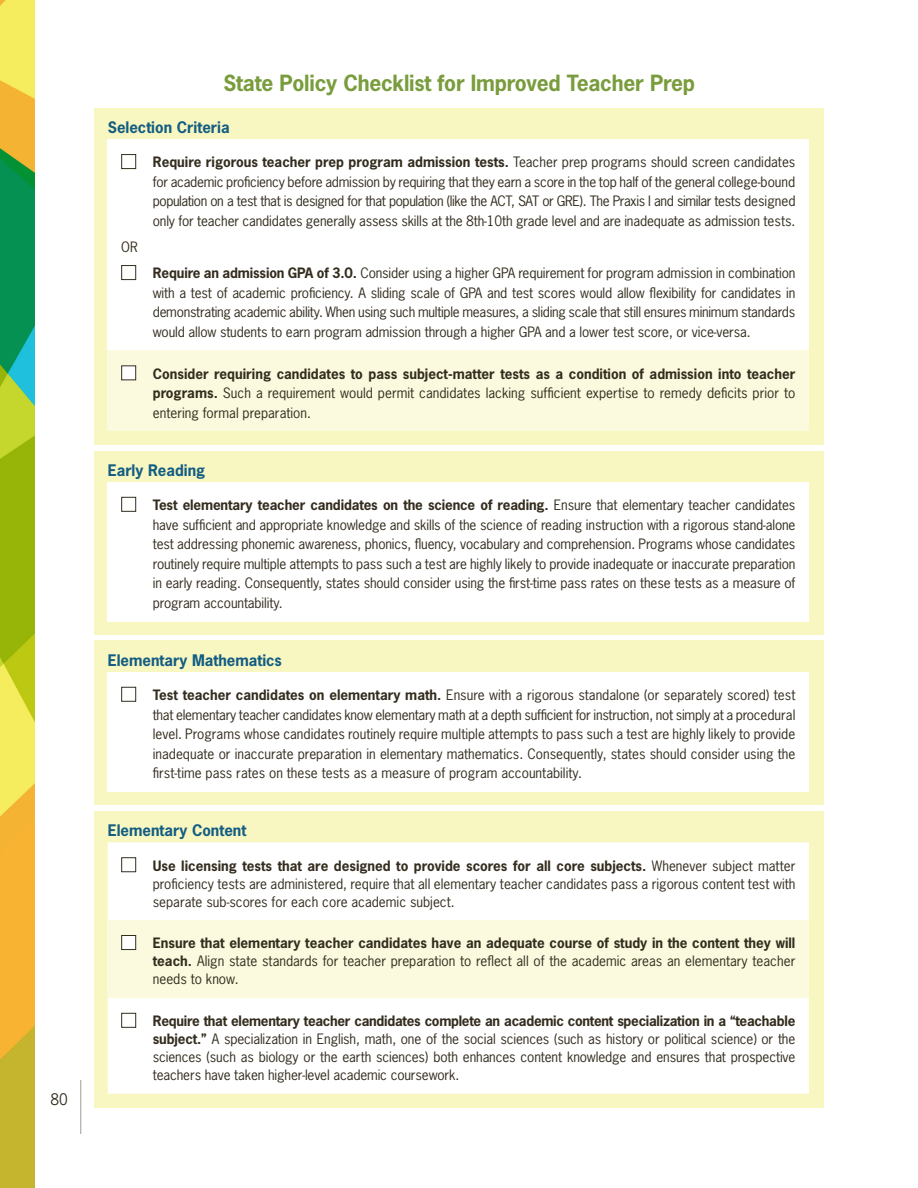
<style>
.page{position:relative;width:918px;height:1188px;background:#fff}
.page>*{position:absolute;margin:0;border:0;box-sizing:border-box;transform-origin:0 0}
.end_main_heading{font:700 21px "News Gothic Std";letter-spacing:-.01em;color:#799c3d}
.paragraph{font:700 15px "News Gothic Std";color:#135d83}
.check_list_w_o_numbe{font:700 15px "News Gothic Std";color:#135d83}
.t1{font:15px "News Gothic Std";color:#342d1f}
.check_list_w_o_numbe-2{font:13.5px/19.5px "News Gothic Std";letter-spacing:-.01em;color:#342d1f;text-align:justify}
.s1{font-weight:700}
</style>
<div class="page">
<hr style="left:80px;top:1080px;width:1px;height:54px;background:#9f9992">
<img style="left:0;top:0;width:35px;height:1188px">
<div style="left:94px;top:108px;width:730px;height:337px;background:#f9f7c1"></div>
<div style="left:108px;top:139px;width:701px;height:211px;background:#fff"></div>
<div style="left:108px;top:350px;width:701px;height:81px;background:#fbfade"></div>
<div style="left:121px;top:154px;width:15px;height:15px;background:#fff;border:1px solid #342d1f"></div>
<div style="left:121px;top:265px;width:15px;height:15px;background:#fff;border:1px solid #342d1f"></div>
<div style="left:121px;top:365px;width:15px;height:15px;background:#fff;border:1px solid #342d1f"></div>
<div style="left:94px;top:451px;width:730px;height:184px;background:#f9f7c1"></div>
<div style="left:108px;top:482px;width:701px;height:139px;background:#fff"></div>
<div style="left:121px;top:497px;width:15px;height:15px;background:#fff;border:1px solid #342d1f"></div>
<div style="left:94px;top:641px;width:730px;height:164px;background:#f9f7c1"></div>
<div style="left:108px;top:672px;width:701px;height:120px;background:#fff"></div>
<div style="left:121px;top:687px;width:15px;height:15px;background:#fff;border:1px solid #342d1f"></div>
<div style="left:94px;top:811px;width:730px;height:296px;background:#f9f7c1"></div>
<div style="left:108px;top:842px;width:701px;height:252px;background:#fff"></div>
<div style="left:108px;top:920px;width:701px;height:78px;background:#fbfade"></div>
<div style="left:121px;top:857px;width:15px;height:15px;background:#fff;border:1px solid #342d1f"></div>
<div style="left:121px;top:935px;width:15px;height:15px;background:#fff;border:1px solid #342d1f"></div>
<div style="left:121px;top:1013px;width:15px;height:15px;background:#fff;border:1px solid #342d1f"></div>
<p class="t1" style="left:51px;top:1089px;width:19px">80</p>
<p class="end_main_heading" style="left:223px;top:70px;width:473px">State Policy Checklist for Improved Teacher Prep</p>
<p class="paragraph" style="left:108px;top:118px;width:123px">Selection Criteria</p>
<p class="check_list_w_o_numbe-2" style="left:153px;top:153px;width:644px"><span class="s1">Require rigorous teacher prep program admission tests.</span> Teacher prep programs should screen candidates for academic proficiency before admission by requiring that they earn a score in the top half of the general college-bound population on a test that is designed for that population (like the ACT, SAT or GRE). The Praxis I and similar tests designed only for teacher candidates generally assess skills at the 8th-10th grade level and are inadequate as admission tests.</p>
<p class="check_list_w_o_numbe-2" style="left:121px;top:237px;width:18px">OR</p>
<p class="check_list_w_o_numbe-2" style="left:153px;top:264px;width:644px"><span class="s1">Require an admission GPA of 3.0.</span> Consider using a higher GPA requirement for program admission in combination with a test of academic proficiency. A sliding scale of GPA and test scores would allow flexibility for candidates in demonstrating academic ability. When using such multiple measures, a sliding scale that still ensures minimum standards would allow students to earn program admission through a higher GPA and a lower test score, or vice-versa.</p>
<p class="check_list_w_o_numbe-2" style="left:153px;top:364px;width:644px"><span class="s1">Consider requiring candidates to pass subject-matter tests as a condition of admission into teacher programs.</span> Such a requirement would permit candidates lacking sufficient expertise to remedy deficits prior to entering formal preparation.</p>
<p class="paragraph" style="left:108px;top:460px;width:99px">Early Reading</p>
<p class="check_list_w_o_numbe-2" style="left:153px;top:495px;width:644px"><span class="s1">Test elementary teacher candidates on the science of reading.</span> Ensure that elementary teacher candidates have sufficient and appropriate knowledge and skills of the science of reading instruction with a rigorous stand-alone test addressing phonemic awareness, phonics, fluency, vocabulary and comprehension. Programs whose candidates routinely require multiple attempts to pass such a test are highly likely to provide inadequate or inaccurate preparation in early reading. Consequently, states should consider using the first-time pass rates on these tests as a measure of program accountability.</p>
<p class="paragraph" style="left:108px;top:650px;width:176px">Elementary Mathematics</p>
<p class="check_list_w_o_numbe-2" style="left:153px;top:685px;width:644px"><span class="s1">Test teacher candidates on elementary math.</span> Ensure with a rigorous standalone (or separately scored) test that elementary teacher candidates know elementary math at a depth sufficient for instruction, not simply at a procedural level. Programs whose candidates routinely require multiple attempts to pass such a test are highly likely to provide inadequate or inaccurate preparation in elementary mathematics. Consequently, states should consider using the first-time pass rates on these tests as a measure of program accountability.</p>
<p class="check_list_w_o_numbe" style="left:108px;top:821px;width:140px">Elementary Content</p>
<p class="check_list_w_o_numbe-2" style="left:153px;top:856px;width:644px;line-height:18px"><span class="s1">Use licensing tests that are designed to provide scores for all core subjects.</span> Whenever subject matter proficiency tests are administered, require that all elementary teacher candidates pass a rigorous content test with separate sub-scores for each core academic subject.</p>
<p class="check_list_w_o_numbe-2" style="left:153px;top:934px;width:644px;line-height:18px"><span class="s1">Ensure that elementary teacher candidates have an adequate course of study in the content they will teach.</span> Align state standards for teacher preparation to reflect all of the academic areas an elementary teacher needs to know.</p>
<p class="check_list_w_o_numbe-2" style="left:153px;top:1012px;width:644px;line-height:18px"><span class="s1">Require that elementary teacher candidates complete an academic content specialization in a “teachable subject.”</span> A specialization in English, math, one of the social sciences (such as history or political science) or the sciences (such as biology or the earth sciences) both enhances content knowledge and ensures that prospective teachers have taken higher-level academic coursework.</p>
</div>
